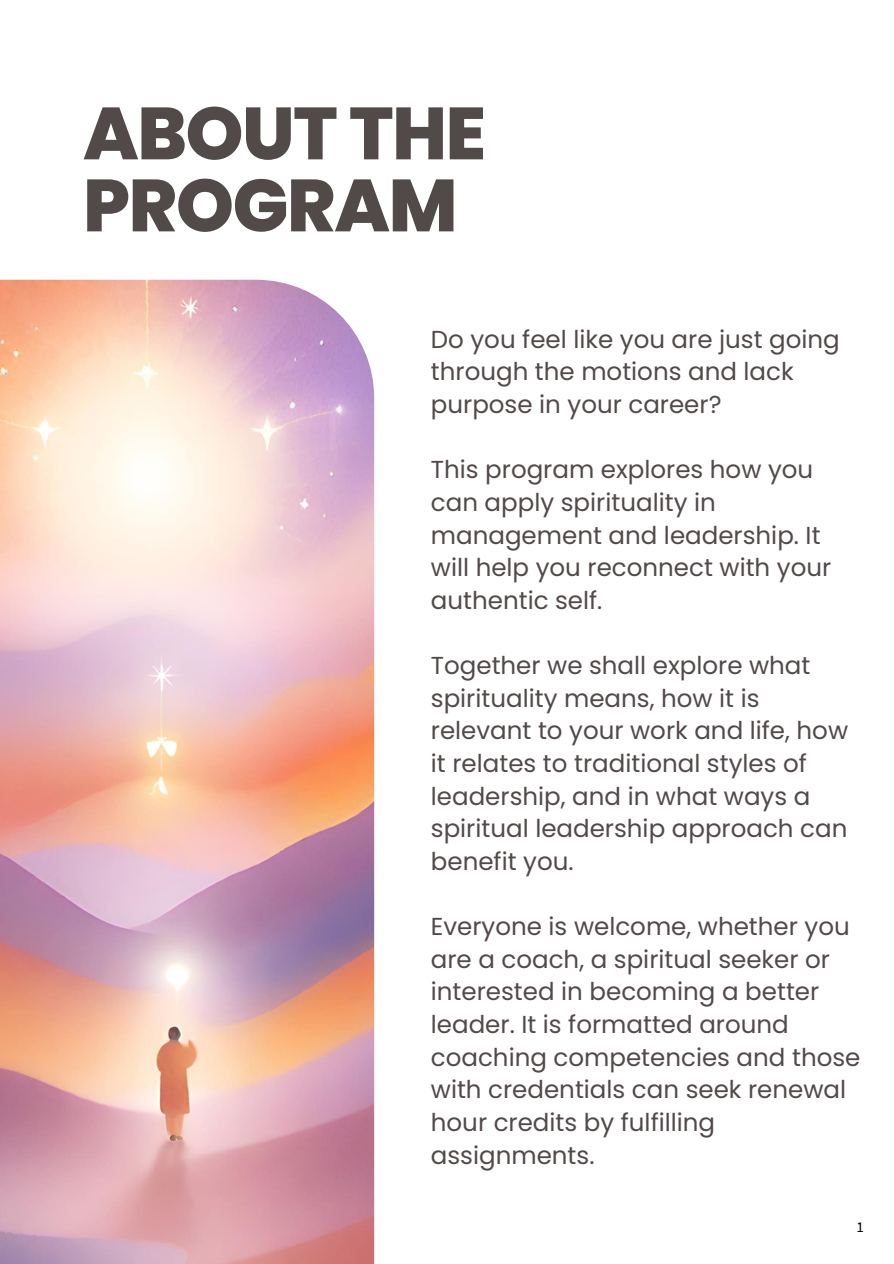
<style>
.page{position:relative;width:894px;height:1264px;background:#fff}
.page>*{position:absolute;margin:0;border:0;box-sizing:border-box;transform-origin:0 0}
.t1{font:800 73.65px/72px "Poppins";letter-spacing:-.02em;color:#524949}
.t2{font:24.45px/32.7px "Poppins";color:#524949}
.t3{font:15px "Source Sans Pro";color:#000}
</style>
<div class="page">
<img style="left:0;top:280px;width:374px;height:983px">
<p class="t1" style="left:83px;top:97px;width:404px">ABOUT THE<br>PROGRAM</p>
<p class="t2" style="left:431px;top:323px;width:410px">Do you feel like you are just going through the motions and lack purpose in your career?</p>
<p class="t2" style="left:431px;top:453px;width:402px">This program explores how you can apply spirituality in management and leadership. It will help you reconnect with your authentic self.</p>
<p class="t2" style="left:431px;top:649px;width:418px">Together we shall explore what spirituality means, how it is relevant to your work and life, how it relates to traditional styles of leadership, and in what ways a spiritual leadership approach can benefit you.</p>
<p class="t2" style="left:431px;top:910px;width:431px">Everyone is welcome, whether you are a coach, a spiritual seeker or interested in becoming a better leader. It is formatted around coaching competencies and those with credentials can seek renewal hour credits by fulfilling assignments.</p>
<p class="t3" style="left:856px;top:1217px;width:9px">1</p>
</div>
